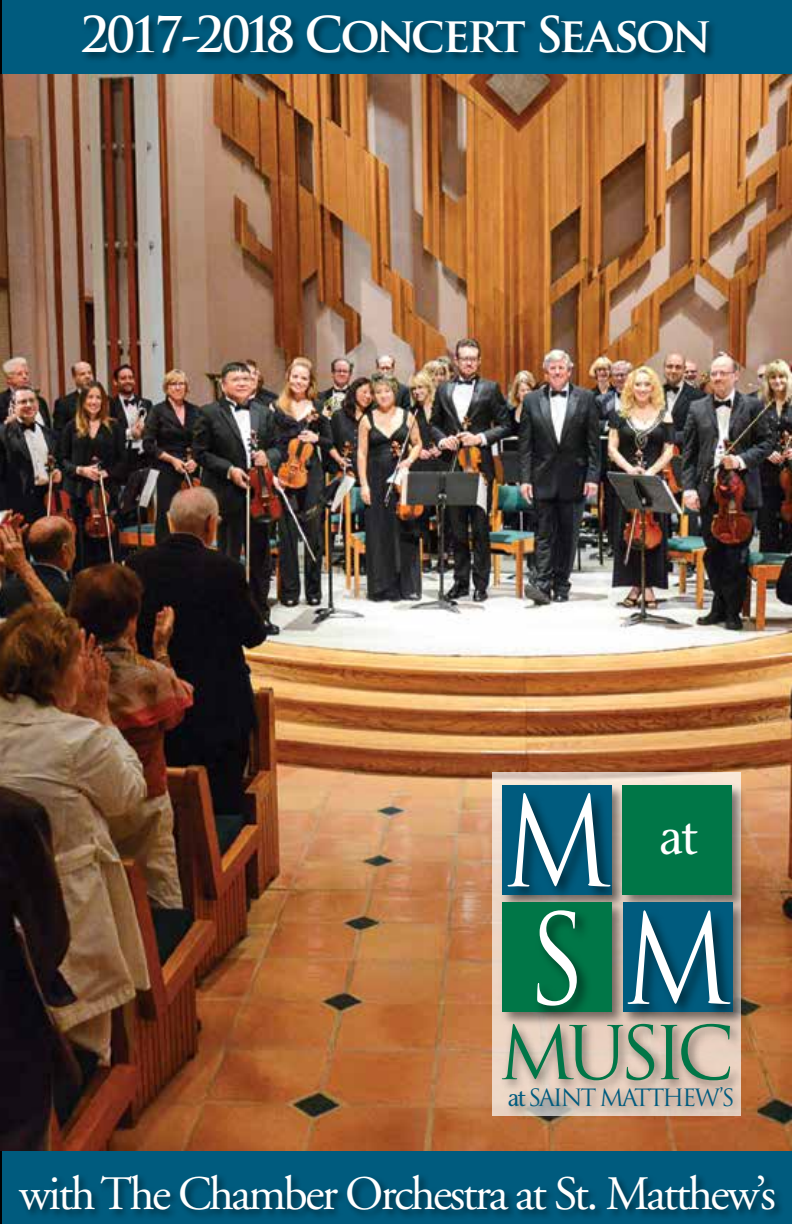
<style>
.page{position:relative;width:792px;height:1224px;background:#005b7e}
.page>*{position:absolute;margin:0;border:0;box-sizing:border-box;transform-origin:0 0}
.t1{font:72px "Trajan Pro";letter-spacing:-.1em;color:#007647}
.t2{font:48px "Adobe Garamond";letter-spacing:-.05em;color:#fff}
.t3{font:700 48px "Trajan Pro";letter-spacing:-.08em;color:#fff}
.t4{font:47.8px "Stone Serif";color:#fff}
.t5{font:23.2px "Trajan Pro";letter-spacing:-.1em;color:#005b7e}
.s1{font-family:"Stone Serif"}
</style>
<div class="page">
<img style="left:0;top:74px;width:792px;height:1077px">
<svg style="left:492px;top:773px;width:249px;height:343px;background:#e7d4c6"></svg>
<img style="left:497px;top:779px;width:119px;height:118px">
<img style="left:501px;top:787px;width:115px;height:110px">
<svg style="left:508px;top:793px;width:102px;height:94px"></svg>
<img style="left:616px;top:779px;width:134px;height:118px">
<div style="left:622px;top:785px;width:109px;height:109px;background:#007647"></div>
<img style="left:497px;top:897px;width:120px;height:111px">
<div style="left:503px;top:903px;width:109px;height:109px;background:#007647"></div>
<svg style="left:537px;top:910px;width:40px;height:96px"></svg>
<img style="left:617px;top:897px;width:134px;height:111px">
<img style="left:621px;top:904px;width:129px;height:104px">
<svg style="left:628px;top:910px;width:102px;height:94px"></svg>
<img style="left:490px;top:1008px;width:261px;height:106px">
<img style="left:500px;top:1078px;width:251px;height:51px">
<div style="left:81px;top:13px;width:638px;height:51px;background:#000;opacity:.5"></div>
<div style="left:17px;top:1173px;width:768px;height:47px;background:#000;opacity:.5"></div>
<p class="t3" style="left:80px;top:5px;width:633px">2017-2018 CONCERT SEASON</p>
<p class="t4" style="left:659px;top:809px;width:41px">at</p>
<h1 class="t1" style="left:498px;top:1007px;width:238px">MUSIC</h1>
<p class="t5" style="left:508px;top:1083px;width:228px"><span class="s1">at</span> SAINT MATTHEW’S</p>
<p class="t2" style="left:19px;top:1168px;width:758px">with The Chamber Orchestra at St. Matthew’s</p>
</div>
